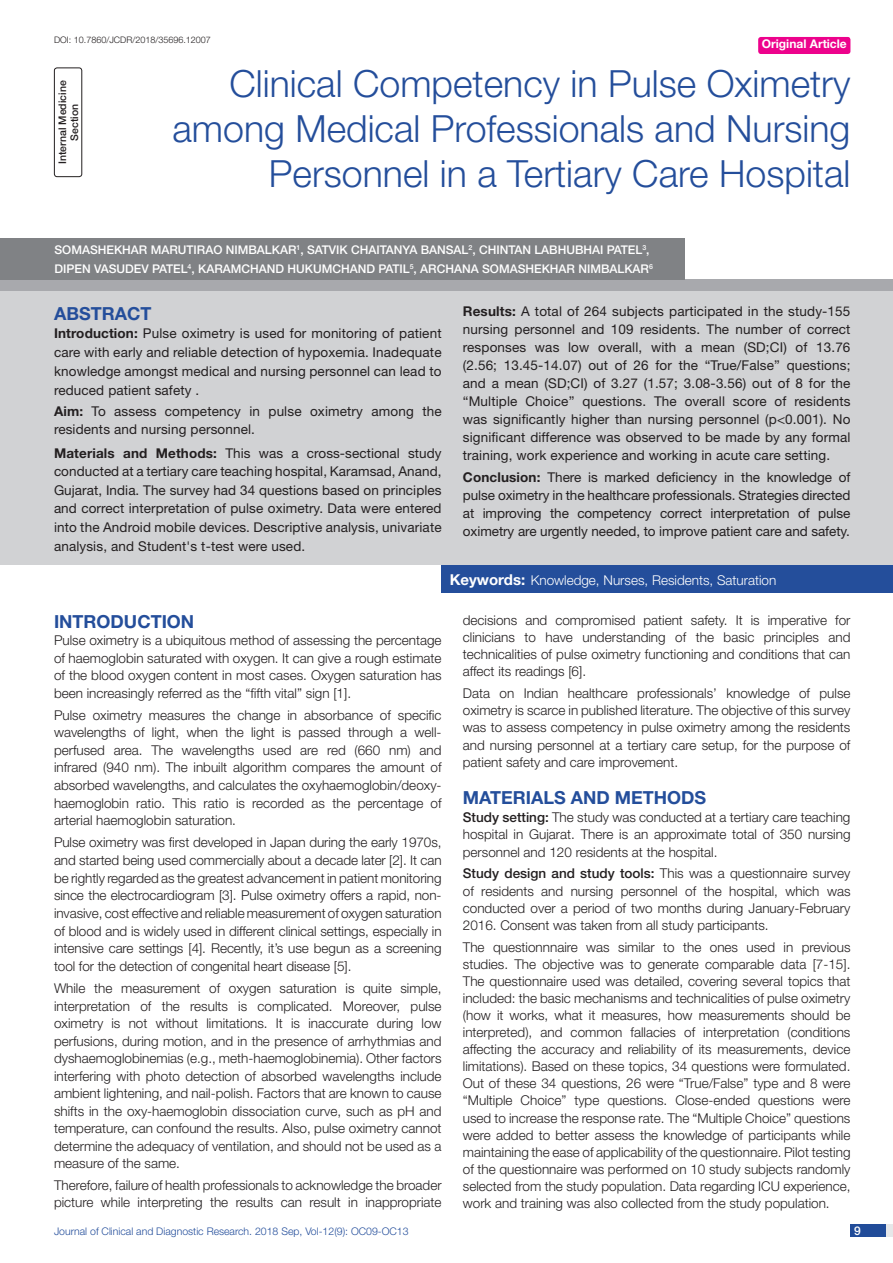
<style>
.page{position:relative;width:893px;height:1263px;background:#fff}
.page>*{position:absolute;margin:0;border:0;box-sizing:border-box;transform-origin:0 0}
.t1{font:300 37.5px/45px "Helvetica Neue";color:#244e9b;text-align:right}
.Heading{font:700 18px "Helvetica Neue";color:#244e9b}
.Abstract_head{font:700 18px "Helvetica Neue";color:#244e9b}
.Body_text{font:300 13.5px/17.1px "Helvetica Neue";color:#231f20;text-align:justify}
.Abstract_Text{font:13.5px/18px "Helvetica Neue";letter-spacing:.01em;color:#231f20;text-align:justify}
.Key_words{font:300 13.5px "Helvetica Neue";color:#fff}
.Author{font:500 12px/18.8px "Helvetica Neue";color:#fff}
.t2{font:700 12px "Helvetica Neue";color:#fff}
.t3{font:300 10.5px "Helvetica Neue";color:#244e9b}
.section{font:500 10.5px/12px "Helvetica Neue";color:#231f20;text-align:center}
.DOI{font:300 9px "Helvetica Neue";color:#231f20}
.s1{font-weight:700}
.s2{font-weight:700;font-size:15px}
.s3{font-weight:500}
</style>
<div class="page">
<div style="left:850px;top:1224px;width:43px;height:13px;background:#e6e7e9"></div>
<div style="left:850px;top:1224px;width:35px;height:13px;background:#214c99"></div>
<div style="left:758px;top:37px;width:92px;height:17px;background:#ed028c;border-radius:3px"></div>
<div style="left:54px;top:68px;width:28px;height:109px;border:1px solid #231f20;border-radius:3px"></div>
<div style="left:0;top:279px;width:893px;height:12px;background:#a8a9ad"></div>
<div style="left:0;top:238px;width:685px;height:41px;background:#808285"></div>
<div style="left:0;top:291px;width:893px;height:274px;background:#d1d2d4"></div>
<div style="left:442px;top:565px;width:451px;height:28px;background:#244e9b"></div>
<p class="DOI" style="left:54px;top:35px;width:158px">DOI: 10.7860/JCDR/2018/35696.12007</p>
<p class="t2" style="left:762px;top:37px;width:87px">Original Article</p>
<p class="section" style="left:56px;top:164px;width:85px;rotate:-90deg">INTERNAL MEDICINE<br>SECTION</p>
<p class="t1" style="left:172px;top:60px;width:679px">Clinical Competency in Pulse Oximetry among Medical Professionals and Nursing<br>Personnel in a Tertiary Care Hospital</p>
<p class="Author" style="left:54px;top:240px;width:600px">SOMASHEKHAR MARUTIRAO NIM BALKAR<sup>1</sup>, SATVIK CHAITANYA BANSAL<sup>2</sup>, CHINTAN LABHUBHAI PATEL<sup>3</sup>,<br>DIP EN VASUDEV PATEL<sup>4</sup>, KARAMC HAND HUKUMC HAND PATIL<sup>5</sup>, ARC HANA SOMASHEKHAR NIM BALKAR<sup>6</sup></p>
<p class="Abstract_head" style="left:54px;top:302px;width:98px">ABSTRACT</p>
<p class="Abstract_Text" style="left:54px;top:324px;width:389px;line-height:18.8px"><span class="s1">Introduction:</span> Pulse oximetry is used for monitoring of patient care with early and reliable detection of hypoxemia. Inadequate knowledge amongst medical and nursing personnel can lead to reduced patient safety .</p>
<p class="Abstract_Text" style="left:54px;top:402px;width:389px"><span class="s1">Aim:</span> To assess competency in pulse oximetry among the residents and nursing personnel.</p>
<p class="Abstract_Text" style="left:54px;top:443px;width:389px;line-height:18.6px"><span class="s1">Materials and Methods:</span> This was a cross-sectional study conducted at a tertiary care teaching hospital, Karamsad, Anand, Gujarat, India. The survey had 34 questions based on principles and correct interpretation of pulse oximetry. Data were entered into the Android mobile devices. Descriptive analysis, univariate analysis, and Student's t-test were used.</p>
<p class="Abstract_Text" style="left:463px;top:302px;width:389px"><span class="s1">Results:</span> A total of 264 subjects participated in the study-155 nursing personnel and 109 residents. The number of correct responses was low overall, with a mean (SD;CI) of 13.76 (2.56; 13.45-14.07) out of 26 for the “True/False” questions; and a mean (SD;CI) of 3.27 (1.57; 3.08-3.56) out of 8 for the “Multiple Choice” questions. The overall score of residents was significantly higher than nursing personnel (p&lt;0.001). No significant difference was observed to be made by any formal training, work experience and working in acute care setting.</p>
<p class="Abstract_Text" style="left:463px;top:468px;width:389px"><span class="s1">Conclusion:</span> There is marked deficiency in the knowledge of pulse oximetry in the healthcare professionals. Strategies directed at improving the competency correct interpretation of pulse oximetry are urgently needed, to improve patient care and safety.</p>
<p class="Key_words" style="left:450px;top:571px;width:328px"><span class="s2">Keywords:</span> Knowledge, Nurses, Residents, Saturation</p>
<p class="Heading" style="left:54px;top:610px;width:142px">Introduction</p>
<p class="Body_text" style="left:54px;top:632px;width:389px">Pulse oximetry is a ubiquitous method of assessing the percentage of haemoglobin saturated with oxygen. It can give a rough estimate of the blood oxygen content in most cases. Oxygen saturation has been increasingly referred as the “fifth vital” sign [1].</p>
<p class="Body_text" style="left:54px;top:705px;width:389px;line-height:17.7px">Pulse oximetry measures the change in absorbance of specific wavelengths of light, when the light is passed through a well&shy;perfused area. The wavelengths used are red (660 nm) and infrared (940 nm). The inbuilt algorithm compares the amount of absorbed wavelengths, and calculates the oxyhaemoglobin/deoxy&shy;haemoglobin ratio. This ratio is recorded as the percentage of arterial haemoglobin saturation.</p>
<p class="Body_text" style="left:54px;top:833px;width:389px;line-height:17.7px">Pulse oximetry was first developed in Japan during the early 1970s, and started being used commercially about a decade later [2]. It can be rightly regarded as the greatest advancement in patient monitoring since the electrocardiogram [3]. Pulse oximetry offers a rapid, non&shy;invasive, cost effective and reliable measurement of oxygen saturation of blood and is widely used in different clinical settings, especially in intensive care settings [4]. Recently, it’s use begun as a screening tool for the detection of congenital heart disease [5].</p>
<p class="Body_text" style="left:54px;top:979px;width:389px;line-height:17.5px">While the measurement of oxygen saturation is quite simple, interpretation of the results is complicated. Moreover, pulse oximetry is not without limitations. It is inaccurate during low perfusions, during motion, and in the presence of arrhythmias and dyshaemoglobinemias (e.g., meth-haemoglobinemia). Other factors interfering with photo detection of absorbed wavelengths include ambient lightening, and nail-polish. Factors that are known to cause shifts in the oxy-haemoglobin dissociation curve, such as pH and temperature, can confound the results. Also, pulse oximetry cannot determine the adequacy of ventilation, and should not be used as a measure of the same.</p>
<p class="Body_text" style="left:54px;top:1176px;width:389px">Therefore, failure of health professionals to acknowledge the broader picture while interpreting the results can result in inappropriate</p>
<p class="Body_text" style="left:463px;top:611px;width:389px">decisions and compromised patient safety. It is imperative for clinicians to have understanding of the basic principles and technicalities of pulse oximetry functioning and conditions that can affect its readings [6].</p>
<p class="Body_text" style="left:463px;top:684px;width:389px">Data on Indian healthcare professionals’ knowledge of pulse oximetry is scarce in published literature. The objective of this survey was to assess competency in pulse oximetry among the residents and nursing personnel at a tertiary care setup, for the purpose of patient safety and care improvement.</p>
<p class="Heading" style="left:463px;top:787px;width:50px">Materials</p>
<p class="Heading" style="left:571px;top:787px;width:135px">and Methods</p>
<p class="Body_text" style="left:463px;top:808px;width:389px;line-height:17.5px"><span class="s3">STUDY SETTING:</span> The study was conducted at a tertiary care teaching hospital in Gujarat. There is an approximate total of 350 nursing personnel and 120 residents at the hospital.</p>
<p class="Body_text" style="left:463px;top:865px;width:389px"><span class="s3">STUDY DESIGN AND STUDY TOOLS:</span> This was a questionnaire survey of residents and nursing personnel of the hospital, which was conducted over a period of two months during January-February 2016. Consent was taken from all study participants.</p>
<p class="Body_text" style="left:463px;top:938px;width:389px">The questionnnaire was similar to the ones used in previous studies. The objective was to generate comparable data [7-15].<br>The questionnaire used was detailed, covering several topics that included: the basic mechanisms and technicalities of pulse oximetry (how it works, what it measures, how measurements should be interpreted), and common fallacies of interpretation (conditions affecting the accuracy and reliability of its measurements, device limitations). Based on these topics, 34 questions were formulated.<br>Out of these 34 questions, 26 were “True/False” type and 8 were “Multiple Choice” type questions. Close-ended questions were used to increase the response rate. The “Multiple Choice” questions were added to better assess the knowledge of participants while maintaining the ease of applicability of the questionnaire. Pilot testing of the questionnaire was performed on 10 study subjects randomly selected from the study population. Data regarding ICU experience, work and training was also collected from the study population.</p>
<p class="t3" style="left:54px;top:1225px;width:356px">Journal of Clinical and Diagnostic Research. 2018 Sep, Vol-12(9): OC09-OC13</p>
<p class="Author" style="left:854px;top:1221px;width:8px">9</p>
</div>
